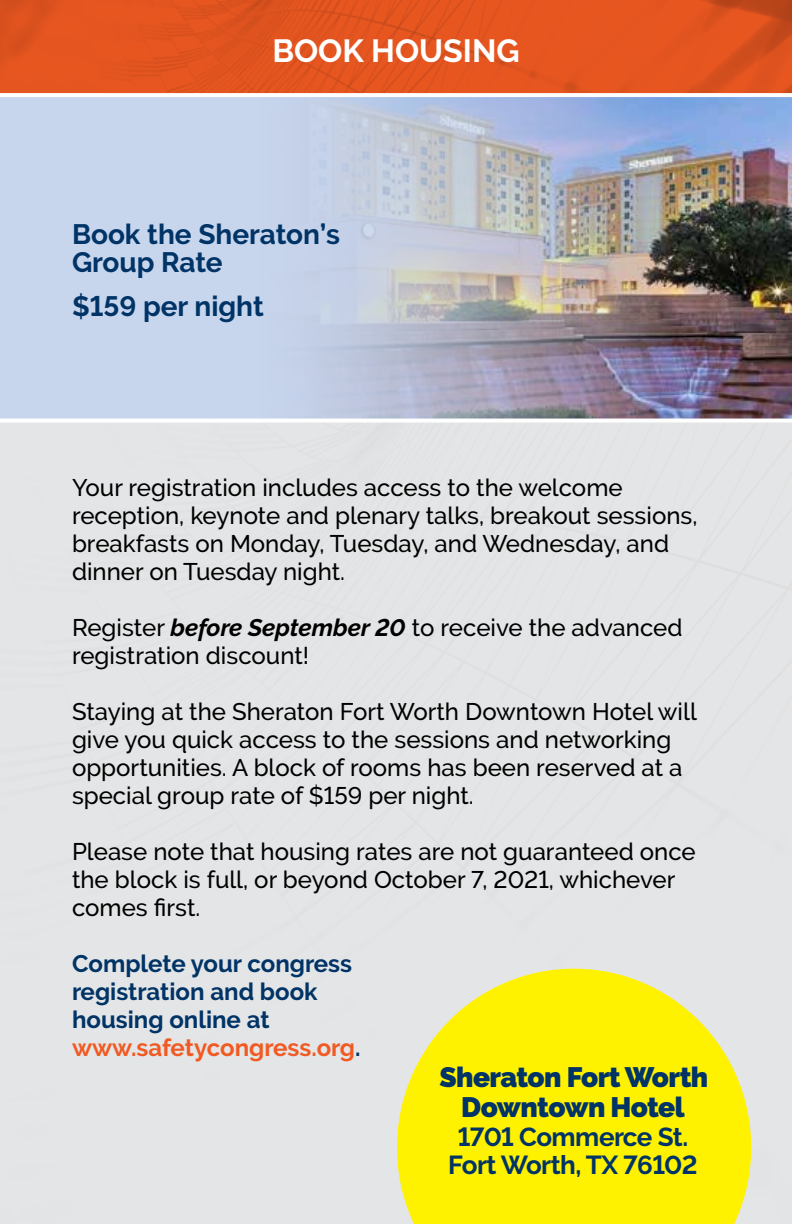
<style>
.page{position:relative;width:792px;height:1224px;background:#fff}
.page>*{position:absolute;margin:0;border:0;box-sizing:border-box;transform-origin:0 0}
.t1{font:700 32px "Raleway";color:#fff}
.t2{font:700 28px/28px "Raleway";color:#036}
.t3{font:900 28px/30.2px "Raleway";letter-spacing:-.02em;color:#036;text-align:center}
.t4{font:700 26px/28px "Raleway";letter-spacing:-.02em;color:#036;text-align:center}
.t5{font:500 24px/28px "Raleway";color:#000}
.t6{font:700 24px/28px "Raleway";color:#036}
.s1{font-weight:700;font-style:italic}
.s2{color:#f15a22}
</style>
<div class="page">
<img style="left:0;top:0;width:792px;height:93px">
<div style="left:0;top:95px;width:792px;height:324px;background:#c7d5ed"></div>
<img style="left:120px;top:97px;width:672px;height:322px">
<svg style="left:397px;top:969px;width:354px;height:255px;fill:#fff200"></svg>
<svg style="left:0;top:93px;width:792px;height:4px"></svg>
<svg style="left:0;top:422px;width:792px;height:1px"></svg>
<h1 class="t1" style="left:272px;top:32px;width:249px">BOOK HOUSING</h1>
<p class="t2" style="left:72px;top:220px;width:270px">Book the Sheraton’s<br>Group Rate</p>
<p class="t2" style="left:72px;top:292px;width:193px">$159 per night</p>
<p class="t5" style="left:72px;top:474px;width:627px">Your registration includes access to the welcome reception, keynote and plenary talks, breakout sessions, breakfasts on Monday, Tuesday, and Wednesday, and dinner on Tuesday night.</p>
<p class="t5" style="left:72px;top:614px;width:612px">Register <span class="s1">before September 20</span> to receive the advanced registration discount!</p>
<p class="t5" style="left:72px;top:698px;width:626px">Staying at the Sheraton Fort Worth Downtown Hotel will give you quick access to the sessions and networking opportunities. A block of rooms has been reserved at a special group rate of $159 per night.</p>
<p class="t5" style="left:72px;top:838px;width:625px">Please note that housing rates are not guaranteed once the block is full, or beyond October 7, 2021, whichever comes first.</p>
<p class="t6" style="left:72px;top:950px;width:290px">Complete your congress registration and book housing online at <span class="s2">www.safetycongress.org</span>.</p>
<p class="t3" style="left:440px;top:1062px;width:270px">Sheraton Fort Worth<br>Downtown Hotel</p>
<p class="t4" style="left:448px;top:1123px;width:251px">1701 Commerce St.<br>Fort Worth, TX 76102</p>
</div>
